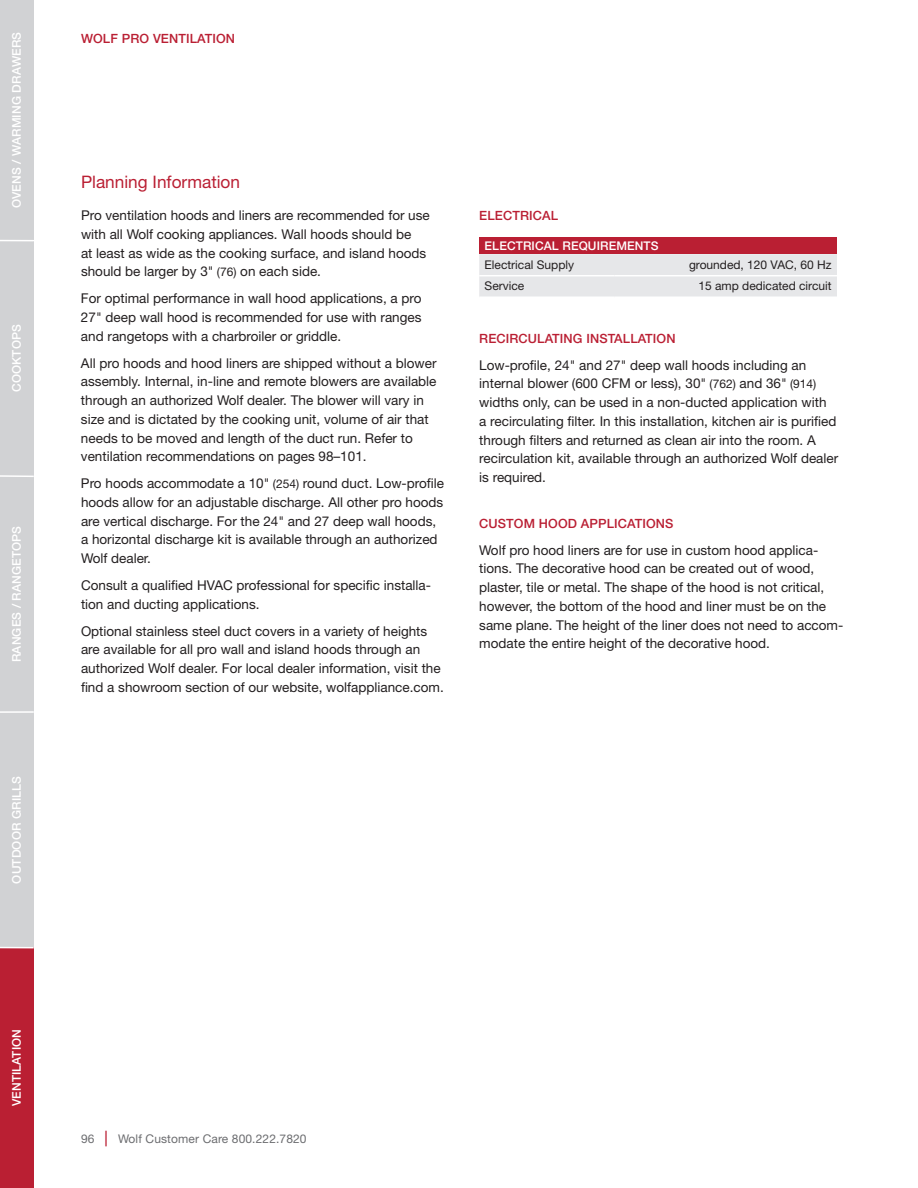
<style>
.page{position:relative;width:918px;height:1188px;background:#fff}
.page>*{position:absolute;margin:0;border:0;box-sizing:border-box;transform-origin:0 0}
.t1{font:17.25px "Helvetica Neue LT Std";color:#ba1f33}
.t2{font:13.5px/18.8px "Helvetica Neue LT Std";color:#231f20}
.t3{font:500 12.75px "Helvetica Neue LT Std";letter-spacing:.01em;color:#ba1f33}
.t4{font:500 12px "Helvetica Neue LT Std";letter-spacing:.01em;color:#fff}
.t5{font:12px "Helvetica Neue LT Std";color:#231f20}
.t6{font:12px "Helvetica Neue LT Std";letter-spacing:.01em;color:#6c6d70}
.s1{font-size:12px}
.s2{font-weight:500;font-size:15.6px;color:#ba1f33}
</style>
<div class="page">
<div style="left:479px;top:237px;width:358px;height:17px;background:#ba1f33"></div>
<div style="left:479px;top:254px;width:358px;height:43px;background:#e6e7e9"></div>
<hr style="left:479px;top:275px;width:135px;height:1px;background:#fff">
<hr style="left:614px;top:275px;width:223px;height:1px;background:#fff">
<div style="left:0;top:476px;width:34px;height:236px;background:#d1d2d4"></div>
<div style="left:0;top:0;width:34px;height:240px;background:#d1d2d4"></div>
<div style="left:0;top:712px;width:34px;height:236px;background:#d1d2d4"></div>
<div style="left:0;top:948px;width:34px;height:240px;background:#ba1f33"></div>
<div style="left:0;top:241px;width:34px;height:235px;background:#d1d2d4"></div>
<svg style="left:0;top:475px;width:34px;height:2px"></svg>
<hr style="left:0;top:711px;width:34px;height:2px;background:#fff">
<hr style="left:0;top:947px;width:34px;height:1px;background:#fff">
<p class="t4" style="left:10px;top:208px;width:178px;rotate:-90deg">OVENS / WARMING DRAWERS</p>
<p class="t4" style="left:10px;top:392px;width:69px;rotate:-90deg">COOKTOPS</p>
<p class="t4" style="left:10px;top:662px;width:138px;rotate:-90deg">RANGES / RANGETOPS</p>
<p class="t4" style="left:10px;top:884px;width:109px;rotate:-90deg">OUTDOOR GRILLS</p>
<p class="t4" style="left:10px;top:1106px;width:79px;rotate:-90deg">VENTILATION</p>
<p class="t3" style="left:81px;top:31px;width:156px">WOLF PRO VENTILATION</p>
<p class="t1" style="left:81px;top:171px;width:161px">Planning Information</p>
<p class="t2" style="left:81px;top:206px;width:350px">Pro ventilation hoods and liners are recommended for use with all Wolf cooking appliances. Wall hoods should be<br>at least as wide as the cooking surface, and island hoods should be larger by 3" <span class="s1">(76)</span> on each side.</p>
<p class="t2" style="left:81px;top:289px;width:342px;text-align:justify">For optimal performance in wall hood applications, a pro 27" deep wall hood is recommended for use with ranges and rangetops with a charbroiler or griddle.</p>
<p class="t2" style="left:81px;top:353px;width:357px">All pro hoods and hood liners are shipped without a blower assembly. Internal, in-line and remote blowers are available through an authorized Wolf dealer. The blower will vary in size and is dictated by the cooking unit, volume of air that needs to be moved and length of the duct run. Refer to ventilation recommendations on pages 98–101.</p>
<p class="t2" style="left:81px;top:474px;width:365px">Pro hoods accommodate a 10" <span class="s1">(254)</span> round duct. Low-profile hoods allow for an adjustable discharge. All other pro hoods are vertical discharge. For the 24" and 27 deep wall hoods, a horizontal discharge kit is available through an authorized Wolf dealer.</p>
<p class="t2" style="left:81px;top:576px;width:352px">Consult a qualified HVAC professional for specific installa&shy;tion and ducting applications.</p>
<p class="t2" style="left:81px;top:621px;width:364px">Optional stainless steel duct covers in a variety of heights are available for all pro wall and island hoods through an authorized Wolf dealer. For local dealer information, visit the find a showroom section of our website, wolfappliance.com.</p>
<p class="t3" style="left:479px;top:208px;width:80px">ELECTRICAL</p>
<p class="t4" style="left:485px;top:239px;width:176px">ELECTRICAL REQUIREMENTS</p>
<p class="t5" style="left:485px;top:257px;width:91px">Electrical Supply</p>
<p class="t5" style="left:689px;top:257px;width:144px">grounded, 120 VAC, 60 Hz</p>
<p class="t5" style="left:485px;top:279px;width:41px">Service</p>
<p class="t5" style="left:698px;top:279px;width:135px">15 amp dedicated circuit</p>
<p class="t3" style="left:479px;top:331px;width:198px">RECIRCULATING INSTALLATION</p>
<p class="t2" style="left:479px;top:355px;width:361px">Low-profile, 24" and 27" deep wall hoods including an internal blower (600 CFM or less), 30" <span class="s1">(762)</span> and 36" <span class="s1">(914) </span>widths only, can be used in a non-ducted application with<br>a recirculating filter. In this installation, kitchen air is purified through filters and returned as clean air into the room. A recirculation kit, available through an authorized Wolf dealer is required.</p>
<p class="t3" style="left:479px;top:516px;width:196px">CUSTOM HOOD APPLICATIONS</p>
<p class="t2" style="left:479px;top:540px;width:366px">Wolf pro hood liners are for use in custom hood applica&shy;tions. The decorative hood can be created out of wood, plaster, tile or metal. The shape of the hood is not critical, however, the bottom of the hood and liner must be on the same plane. The height of the liner does not need to accom&shy;modate the entire height of the decorative hood.</p>
<p class="t6" style="left:81px;top:1131px;width:227px">96 <span class="s2">|</span> Wolf Customer Care 800.222.7820</p>
</div>
